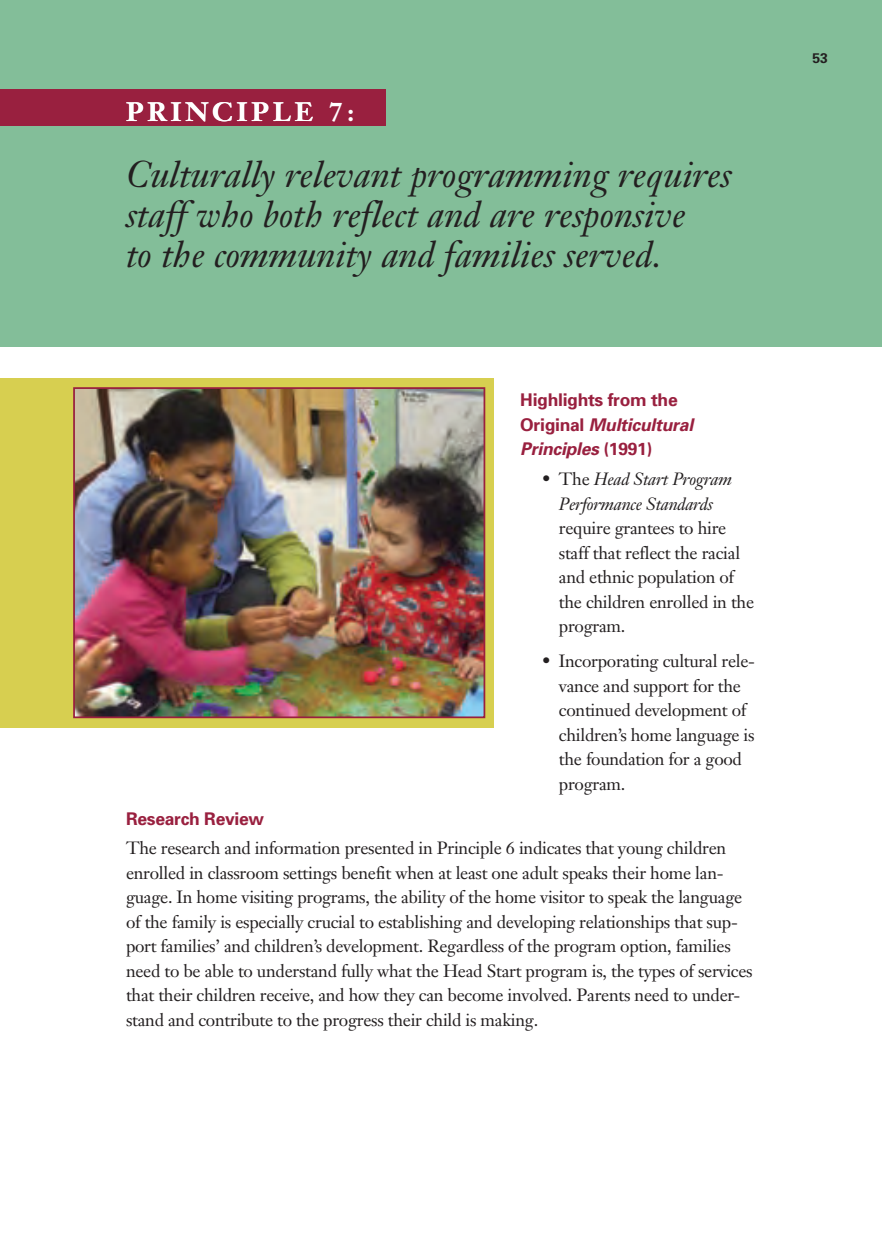
<style>
.page{position:relative;width:882px;height:1260px;background:#fff}
.page>*{position:absolute;margin:0;border:0;box-sizing:border-box;transform-origin:0 0}
.t1{font:italic 36.75px/40.2px "Janson Text";color:#231f20}
.t2{font:700 26.25px "Janson Text";letter-spacing:.15em;color:#fff}
.t3{font:17.5px/24.5px "Janson Text";letter-spacing:-.015em;color:#231f20}
.t4{font:700 17.5px/24.5px "Univers";letter-spacing:-.015em;color:#99203f}
.t5{font:700 14px "Univers";color:#231f20}
.s1{font-style:italic}
</style>
<div class="page">
<div style="left:0;top:0;width:882px;height:346px;background:#83be99"></div>
<div style="left:0;top:89px;width:386px;height:37px;background:#99203f"></div>
<div style="left:0;top:378px;width:494px;height:349px;background:#d7cf50"></div>
<img style="left:76px;top:390px;width:406px;height:325px">
<div style="left:73px;top:387px;width:412px;height:331px;border:2px solid #99203f"></div>
<h2 class="t2" style="left:126px;top:102px;width:230px">PRINCIPLE 7:</h2>
<h2 class="t1" style="left:126px;top:158px;width:607px">Culturally relevant programming requires staff who both reflect and are responsive<br>to the community and families served.</h2>
<h3 class="t4" style="left:520px;top:389px;width:174px">Highlights from the<br>Original <span class="s1">Multicultural<br>Principles</span> (1991)</h3>
<p class="t3" style="left:559px;top:469px;width:197px;text-indent:-17px">• The <span class="s1">Head Start Program<br>Performance Standards </span>require grantees to hire staff that reflect the racial and ethnic population of the children enrolled in the program.</p>
<p class="t3" style="left:559px;top:651px;width:198px;text-indent:-17px">• Incorporating cultural rele&shy;vance and support for the continued development of children’s home language is the foundation for a good program.</p>
<h3 class="t4" style="left:126px;top:808px;width:140px">Research Review</h3>
<p class="t3" style="left:126px;top:838px;width:628px">The research and information presented in Principle 6 indicates that young children enrolled in classroom settings benefit when at least one adult speaks their home lan&shy;guage. In home visiting programs, the ability of the home visitor to speak the language of the family is especially crucial to establishing and developing relationships that sup&shy;port families’ and children’s development. Regardless of the program option, families need to be able to understand fully what the Head Start program is, the types of services that their children receive, and how they can become involved. Parents need to under&shy;stand and contribute to the progress their child is making.</p>
<p class="t5" style="left:812px;top:53px;width:17px">53</p>
</div>
